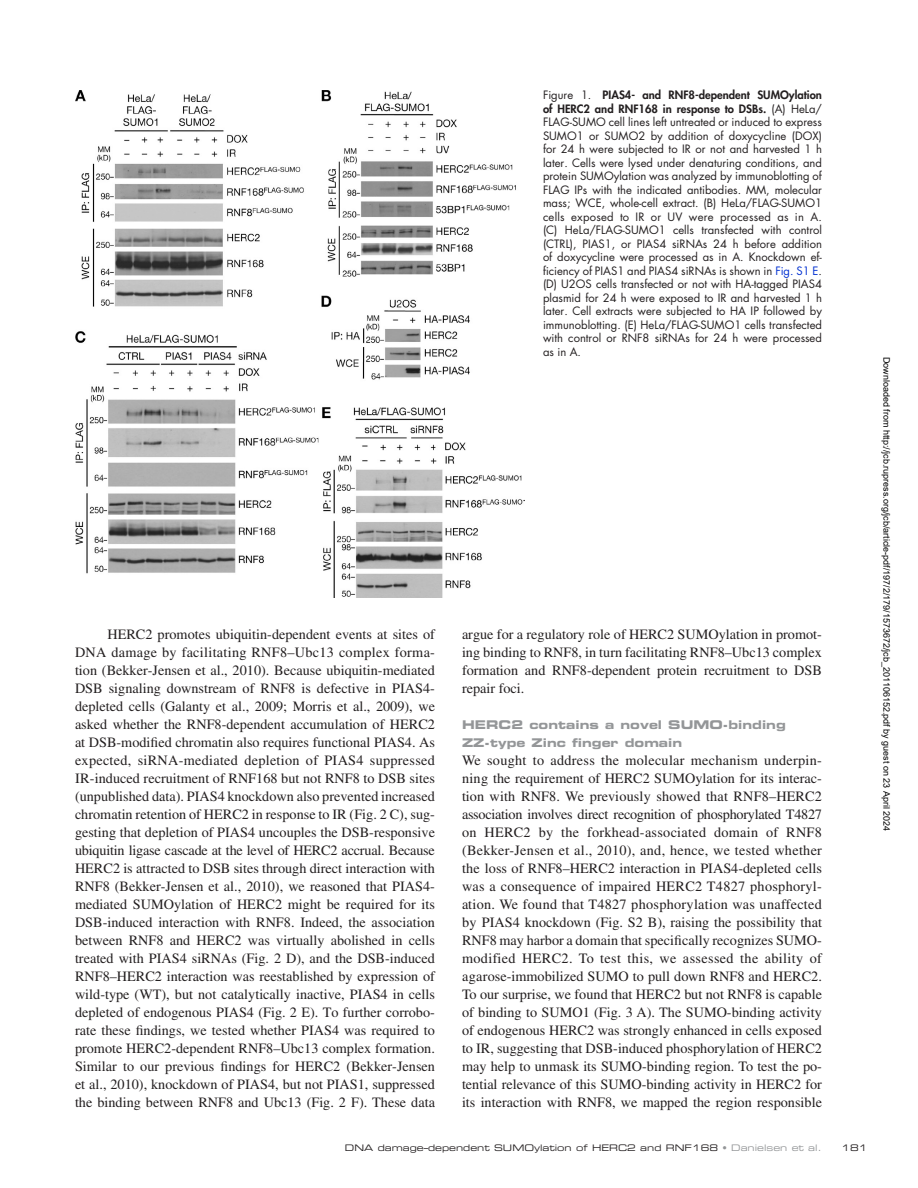
<style>
.page{position:relative;width:918px;height:1188px;background:#fff}
.page>*{position:absolute;margin:0;border:0;box-sizing:border-box;transform-origin:0 0}
.t1{font:14.25px/18px "Times LT Std";color:#231f20;text-align:justify}
.t2{font:12px/18px "Eurostile LT Std Bold Ex 2";letter-spacing:.005em;color:#949698}
.t3{font:11.25px/13.5px "Futura Std";color:#231f20;text-align:justify}
.t4{font:9px "Arial";color:#000}
.t5{font:9px "Eurostile LT Std Ex 2";color:#231f20}
.s1{font-weight:800}
.s2{color:#0030d1}
.s3{color:#949698}
</style>
<div class="page">
<img style="left:75px;top:90px;width:450px;height:507px">
<p class="t3" style="left:543px;top:89px;width:281px">Figure 1. <span class="s1">PIAS4- and RNF8-dependent SUMOylation of HERC2 and RNF168 in response to DSBs.</span> (A) HeLa/ FLAG-SUMO cell lines left untreated or induced to express SUMO1 or SUMO2 by addition of doxycycline (DOX) for 24 h were subjected to IR or not and harvested 1 h later. Cells were lysed under denaturing conditions, and protein SUMOylation was analyzed by immunoblotting of FLAG IPs with the indicated antibodies. MM, molecular mass; WCE, whole-cell extract. (B) HeLa/FLAG-SUMO1 cells exposed to IR or UV were processed as in A. (C) HeLa/FLAG-SUMO1 cells transfected with control (CTRL), PIAS1, or PIAS4 siRNAs 24 h before addition of doxycycline were processed as in A. Knockdown ef&shy;ficiency of PIAS1 and PIAS4 siRNAs is shown in <span class="s2">Fig. S1 E</span>. (D) U2OS cells transfected or not with HA-tagged PIAS4 plasmid for 24 h were exposed to IR and harvested 1 h later. Cell extracts were subjected to HA IP followed by immunoblotting. (E) HeLa/FLAG-SUMO1 cells transfected with control or RNF8 siRNAs for 24 h were processed as in A.</p>
<p class="t1" style="left:75px;top:625px;width:362px;text-indent:32px">HERC2 promotes ubiquitin-dependent events at sites of DNA damage by facilitating RNF8–Ubc13 complex forma&shy;tion (Bekker-Jensen et al., 2010). Because ubiquitin-mediated DSB signaling downstream of RNF8 is defective in PIAS4- depleted cells (Galanty et al., 2009; Morris et al., 2009), we asked whether the RNF8-dependent accumulation of HERC2 at DSB-modified chromatin also requires functional PIAS4. As expected, siRNA-mediated depletion of PIAS4 suppressed IR-induced recruitment of RNF168 but not RNF8 to DSB sites (unpublished data). PIAS4 knockdown also prevented increased chromatin retention of HERC2 in response to IR (Fig. 2 C), sug&shy;gesting that depletion of PIAS4 uncouples the DSB-responsive ubiquitin ligase cascade at the level of HERC2 accrual. Because HERC2 is attracted to DSB sites through direct interaction with RNF8 (Bekker-Jensen et al., 2010), we reasoned that PIAS4- mediated SUMOylation of HERC2 might be required for its DSB-induced interaction with RNF8. Indeed, the association between RNF8 and HERC2 was virtually abolished in cells treated with PIAS4 siRNAs (Fig. 2 D), and the DSB-induced RNF8–HERC2 interaction was reestablished by expression of wild-type (WT), but not catalytically inactive, PIAS4 in cells depleted of endogenous PIAS4 (Fig. 2 E). To further corrobo&shy;rate these findings, we tested whether PIAS4 was required to promote HERC2-dependent RNF8–Ubc13 complex formation.<br>Similar to our previous findings for HERC2 (Bekker-Jensen et al., 2010), knockdown of PIAS4, but not PIAS1, suppressed the binding between RNF8 and Ubc13 (Fig. 2 F). These data</p>
<p class="t1" style="left:462px;top:625px;width:362px">argue for a regulatory role of HERC2 SUMOylation in promot&shy;ing binding to RNF8, in turn facilitating RNF8–Ubc13 complex formation and RNF8-dependent protein recruitment to DSB repair foci.</p>
<p class="t2" style="left:462px;top:715px;width:325px">HERC2 contains a novel SUMO-binding<br>ZZ-type Zinc finger domain</p>
<p class="t1" style="left:462px;top:751px;width:362px">We sought to address the molecular mechanism underpin&shy;ning the requirement of HERC2 SUMOylation for its interac&shy;tion with RNF8. We previously showed that RNF8–HERC2 association involves direct recognition of phosphorylated T4827 on HERC2 by the forkhead-associated domain of RNF8 (Bekker-Jensen et al., 2010), and, hence, we tested whether the loss of RNF8–HERC2 interaction in PIAS4-depleted cells was a consequence of impaired HERC2 T4827 phosphoryl&shy;ation. We found that T4827 phosphorylation was unaffected by PIAS4 knockdown (Fig. S2 B), raising the possibility that RNF8 may harbor a domain that specifically recognizes SUMO&shy;modified HERC2. To test this, we assessed the ability of agarose-immobilized SUMO to pull down RNF8 and HERC2.<br>To our surprise, we found that HERC2 but not RNF8 is capable of binding to SUMO1 (Fig. 3 A). The SUMO-binding activity of endogenous HERC2 was strongly enhanced in cells exposed to IR, suggesting that DSB-induced phosphorylation of HERC2 may help to unmask its SUMO-binding region. To test the po&shy;tential relevance of this SUMO-binding activity in HERC2 for its interaction with RNF8, we mapped the region responsible</p>
<p class="t5" style="left:345px;top:1142px;width:479px">DNA damage–dependent SUMOylation of HERC2 and RNF168 <span class="s3">• Danielsen et al.</span></p>
<p class="t5" style="left:842px;top:1142px;width:28px">181</p>
<p class="t4" style="left:890px;top:357px;width:476px;rotate:90deg">Downloaded from http://jcb.rupress.org/jcb/article-pdf/197/2/179/1573672/jcb_201106152.pdf by guest on 23 April 2024</p>
</div>
